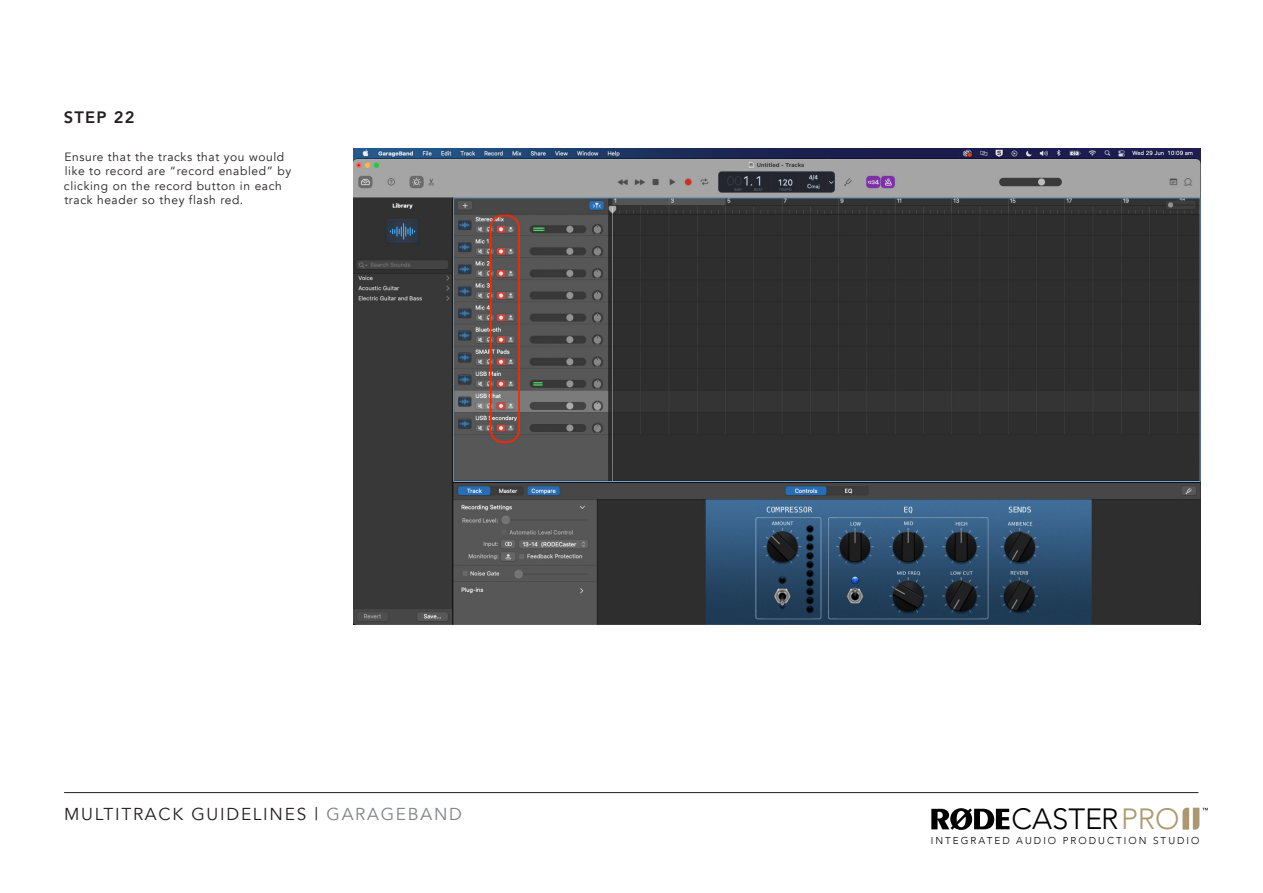
<style>
.page{position:relative;width:1263px;height:893px;background:#fff}
.page>*{position:absolute;margin:0;border:0;box-sizing:border-box;transform-origin:0 0}
.t1{font:300 29.25px "Avenir";color:#000}
.t2{font:17.25px "Avenir";letter-spacing:.1em;color:#231f20}
.t3{font:800 16.5px "Avenir";letter-spacing:.075em;color:#231f20}
.t4{font:12px/14.4px "Avenir";letter-spacing:.05em;color:#231f20}
.t5{font:300 10.05px "Avenir";letter-spacing:.2em;color:#000}
.s1{color:#808285}
.s2{color:#ad9970}
</style>
<div class="page">
<svg style="left:931px;top:808px;width:78px;height:22px"></svg>
<svg style="left:1182px;top:808px;width:26px;height:22px"></svg>
<hr style="left:64px;top:792px;width:1134px;height:1px;background:#231f20">
<img style="left:354px;top:149px;width:846px;height:476px">
<h3 class="t3" style="left:64px;top:104px;width:72px">STEP 22</h3>
<p class="t4" style="left:64px;top:150px;width:229px">Ensure that the tracks that you would like to record are “record enabled” by clicking on the record button in each track header so they flash red.</p>
<h2 class="t2" style="left:64px;top:804px;width:399px">MULTITRACK GUIDELINES | <span class="s1">GARAGEBAND</span></h2>
<h1 class="t1" style="left:1012px;top:802px;width:169px">CASTER<span class="s2">PRO</span></h1>
<p class="t5" style="left:931px;top:835px;width:270px">INTEGRATED AUDIO PRODUCTION STUDIO</p>
</div>
